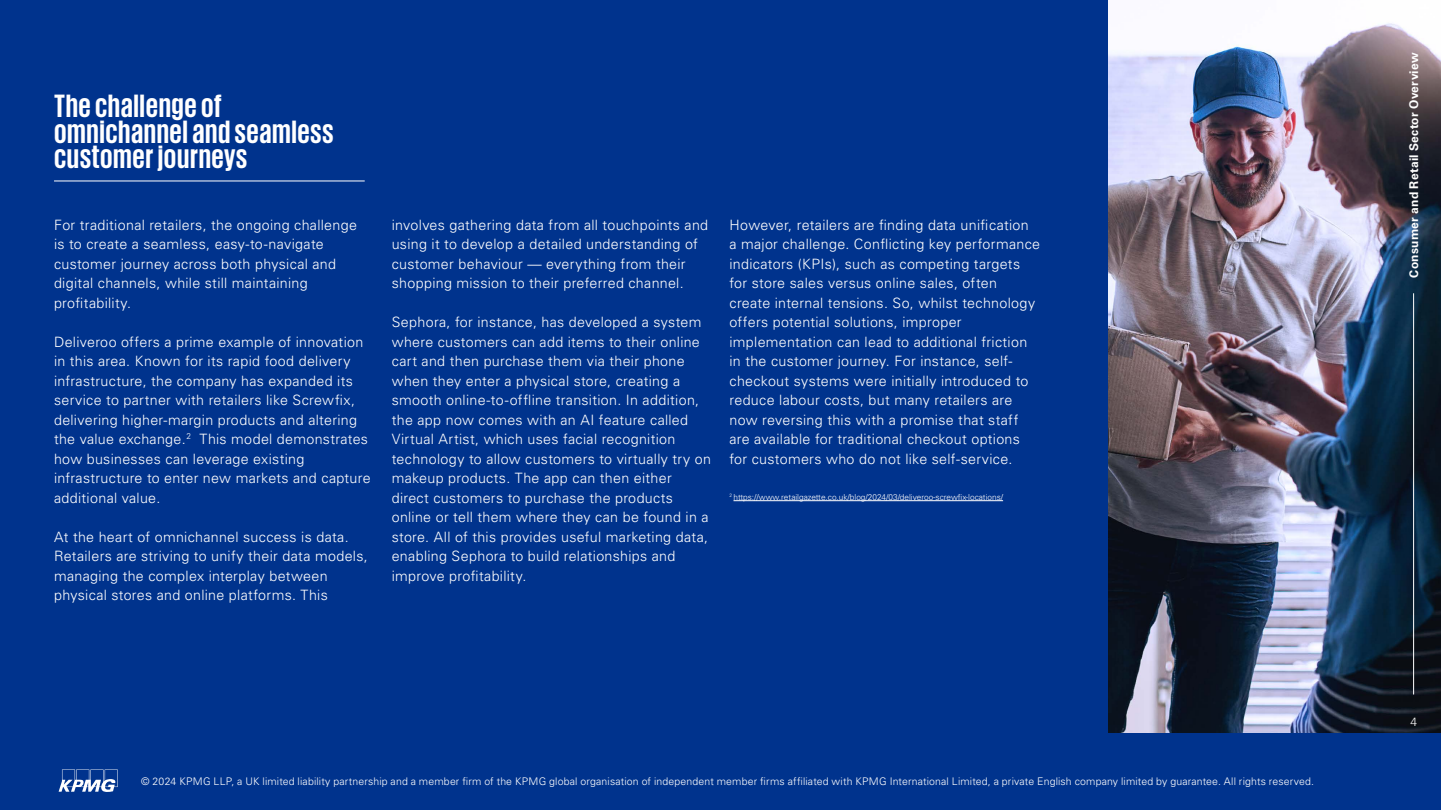
<style>
.page{position:relative;width:1441px;height:810px;background:#fff}
.page>*{position:absolute;margin:0;border:0;box-sizing:border-box;transform-origin:0 0}
.t1{font:700 33px/25.5px "KPMG";letter-spacing:.02em;color:#fff}
.t2{font:300 14.25px/19.5px "Univers LT Std";letter-spacing:.02em;color:#fff}
.t3{font:700 12px "Univers LT Std";letter-spacing:.02em;color:#fff}
.t4{font:300 12px "Univers LT Std";color:#fff}
.t5{font:300 10.5px "Univers LT Std";letter-spacing:.015em;color:#fff}
.t6{font:300 8.25px "Univers LT Std";color:#fff}
</style>
<div class="page">
<div style="left:0;top:0;width:1440px;height:810px;background:#00338d"></div>
<svg style="left:59px;top:770px;width:59px;height:22px"></svg>
<hr style="left:54px;top:181px;width:310px;height:1px;background:#fff">
<img style="left:1108px;top:0;width:332px;height:733px">
<hr style="left:1412px;top:293px;width:1px;height:401px;background:#fff">
<hr style="left:733px;top:500px;width:270px;height:1px;background:#fff">
<h1 class="t1" style="left:54px;top:92px;width:281px">The challenge of omnichannel and seamless customer journeys</h1>
<p class="t2" style="left:54px;top:215px;width:304px">For traditional retailers, the ongoing challenge is to create a seamless, easy-to-navigate customer journey across both physical and digital channels, while still maintaining profitability.</p>
<p class="t2" style="left:54px;top:332px;width:318px">Deliveroo offers a prime example of innovation in this area. Known for its rapid food delivery infrastructure, the company has expanded its service to partner with retailers like Screwfix, delivering higher-margin products and altering the value exchange.<sup>2</sup> This model demonstrates how businesses can leverage existing infrastructure to enter new markets and capture additional value.</p>
<p class="t2" style="left:54px;top:527px;width:315px">At the heart of omnichannel success is data.<br>Retailers are striving to unify their data models, managing the complex interplay between physical stores and online platforms. This</p>
<p class="t2" style="left:392px;top:215px;width:318px">involves gathering data from all touchpoints and using it to develop a detailed understanding of customer behaviour — everything from their shopping mission to their preferred channel.</p>
<p class="t2" style="left:392px;top:312px;width:321px">Sephora, for instance, has developed a system where customers can add items to their online cart and then purchase them via their phone when they enter a physical store, creating a smooth online-to-offline transition. In addition, the app now comes with an AI feature called Virtual Artist, which uses facial recognition technology to allow customers to virtually try on makeup products. The app can then either direct customers to purchase the products online or tell them where they can be found in a store. All of this provides useful marketing data, enabling Sephora to build relationships and improve profitability.</p>
<p class="t2" style="left:729px;top:215px;width:312px">However, retailers are finding data unification<br>a major challenge. Conflicting key performance indicators (KPIs), such as competing targets for store sales versus online sales, often create internal tensions. So, whilst technology offers potential solutions, improper implementation can lead to additional friction in the customer journey. For instance, self&shy;checkout systems were initially introduced to reduce labour costs, but many retailers are now reversing this with a promise that staff are available for traditional checkout options for customers who do not like self-service.</p>
<p class="t6" style="left:729px;top:492px;width:275px"><sup>2</sup> https://www.retailgazette.co.uk/blog/2024/03/deliveroo-screwfix-locations/</p>
<p class="t5" style="left:141px;top:775px;width:1174px">© 2024 KPMG LLP, a UK limited liability partnership and a member firm of the KPMG global organisation of independent member firms affiliated with KPMG International Limited, a private English company limited by guarantee. All rights reserved.</p>
<p class="t3" style="left:1406px;top:278px;width:227px;rotate:-90deg">Consumer and Retail Sector Overview</p>
<p class="t4" style="left:1410px;top:714px;width:8px">4</p>
</div>
